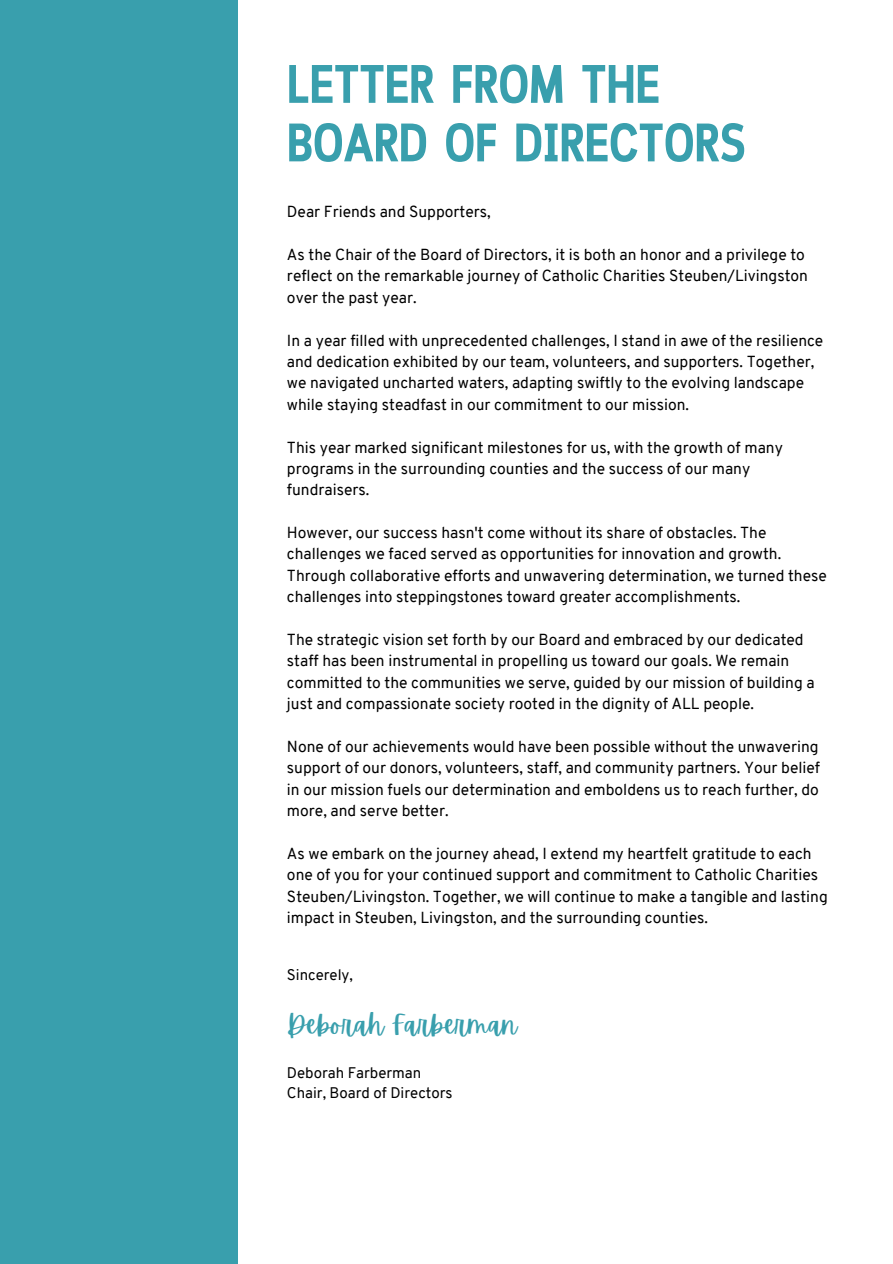
<style>
.page{position:relative;width:893px;height:1264px;background:#fff}
.page>*{position:absolute;margin:0;border:0;box-sizing:border-box;transform-origin:0 0}
.t1{font:700 54px/58.5px "Cloud Cond";color:#399fad}
.t2{font:27px "Apricots";color:#399fad}
.t3{font:15.6px/21.3px "Overpass";color:#000}
.t4{font:15px "Overpass";color:#000}
</style>
<div class="page">
<div style="left:0;top:0;width:238px;height:1263px;background:#399fad"></div>
<p class="t1" style="left:287px;top:59px;width:460px">LETTER FROM THE<br>BOARD OF DIRECTORS</p>
<p class="t3" style="left:287px;top:203px;width:205px">Dear Friends and Supporters,</p>
<p class="t3" style="left:287px;top:245px;width:522px">As the Chair of the Board of Directors, it is both an honor and a privilege to reflect on the remarkable journey of Catholic Charities Steuben/Livingston over the past year.</p>
<p class="t3" style="left:287px;top:331px;width:538px">In a year filled with unprecedented challenges, I stand in awe of the resilience and dedication exhibited by our team, volunteers, and supporters. Together, we navigated uncharted waters, adapting swiftly to the evolving landscape while staying steadfast in our commitment to our mission.</p>
<p class="t3" style="left:287px;top:438px;width:497px">This year marked significant milestones for us, with the growth of many programs in the surrounding counties and the success of our many fundraisers.</p>
<p class="t3" style="left:287px;top:523px;width:541px">However, our success hasn't come without its share of obstacles. The challenges we faced served as opportunities for innovation and growth.<br>Through collaborative efforts and unwavering determination, we turned these challenges into steppingstones toward greater accomplishments.</p>
<p class="t3" style="left:287px;top:630px;width:529px">The strategic vision set forth by our Board and embraced by our dedicated staff has been instrumental in propelling us toward our goals. We remain committed to the communities we serve, guided by our mission of building a just and compassionate society rooted in the dignity of ALL people.</p>
<p class="t3" style="left:287px;top:737px;width:534px;text-align:justify">None of our achievements would have been possible without the unwavering support of our donors, volunteers, staff, and community partners. Your belief in our mission fuels our determination and emboldens us to reach further, do more, and serve better.</p>
<p class="t3" style="left:287px;top:844px;width:542px">As we embark on the journey ahead, I extend my heartfelt gratitude to each one of you for your continued support and commitment to Catholic Charities Steuben/Livingston. Together, we will continue to make a tangible and lasting impact in Steuben, Livingston, and the surrounding counties.</p>
<p class="t4" style="left:287px;top:969px;width:67px">Sincerely,</p>
<p class="t2" style="left:287px;top:1009px;width:231px">Deborah Farberman</p>
<p class="t4" style="left:287px;top:1066px;width:136px">Deborah Farberman</p>
<p class="t4" style="left:287px;top:1087px;width:167px">Chair, Board of Directors</p>
</div>
